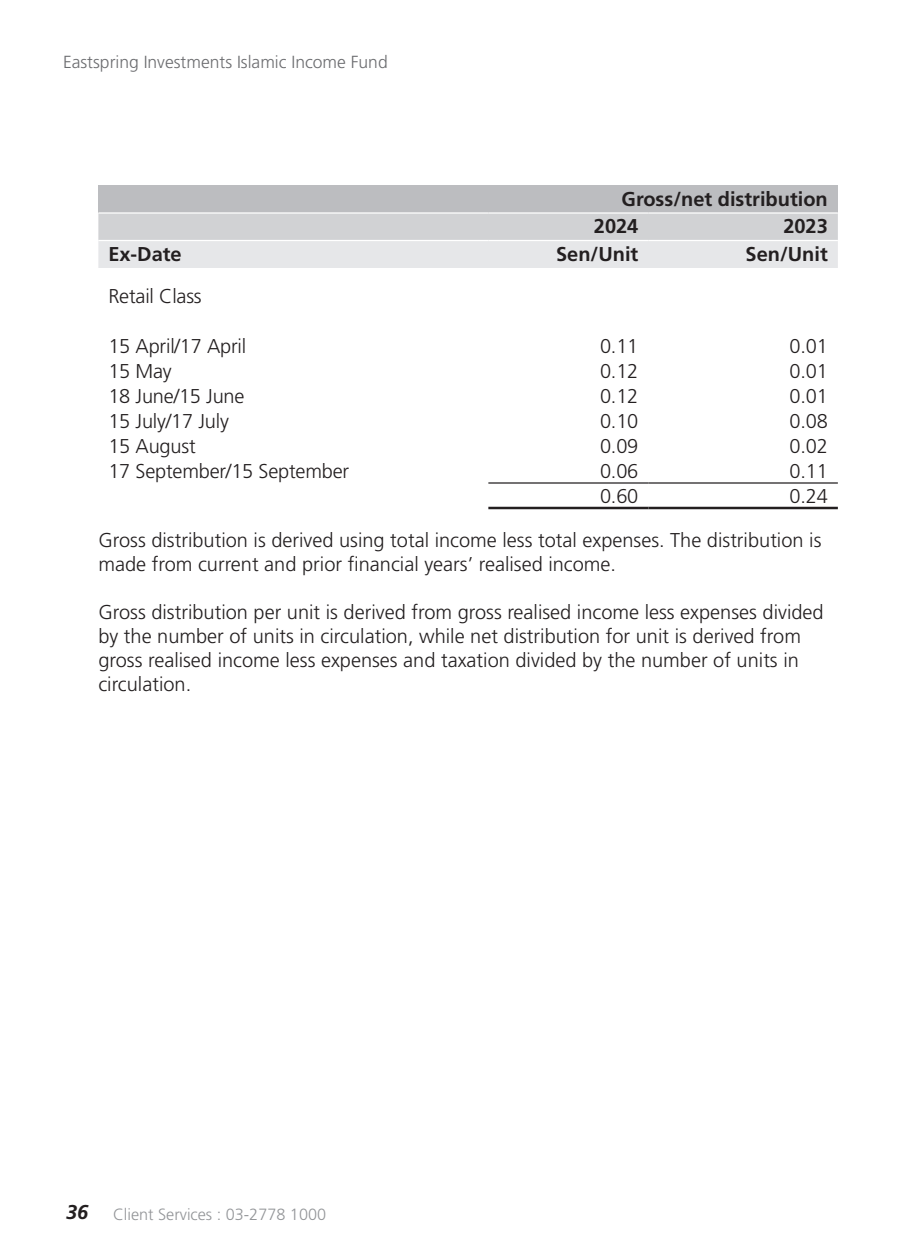
<style>
.page{position:relative;width:900px;height:1260px;background:#fff}
.page>*{position:absolute;margin:0;border:0;box-sizing:border-box;transform-origin:0 0}
.t1{font:300 20px/24px "Frutiger LT Std";color:#231f20}
.t2{font:700 20px/27.5px "Frutiger LT Std";color:#231f20}
.t3{font:300 17.5px "Frutiger LT Std";color:#6c6d70}
.t4{font:300 16.25px "Frutiger LT Std";color:#939598}
.s1{font-weight:700;font-style:italic;font-size:20px;color:#231f20}
</style>
<div class="page">
<div style="left:98px;top:186px;width:740px;height:27px;background:#bcbdc0"></div>
<svg style="left:98px;top:214px;width:740px;height:54px;background:#dbdcde"></svg>
<hr style="left:98px;top:240px;width:390px;height:1px;background:#fff">
<hr style="left:488px;top:240px;width:160px;height:1px;background:#fff">
<hr style="left:648px;top:240px;width:190px;height:1px;background:#fff">
<hr style="left:98px;top:212px;width:390px;height:2px;background:#fff">
<hr style="left:488px;top:212px;width:160px;height:2px;background:#fff">
<hr style="left:648px;top:212px;width:190px;height:2px;background:#fff">
<hr style="left:488px;top:482px;width:160px;height:2px;background:#231f20">
<hr style="left:648px;top:482px;width:190px;height:2px;background:#231f20">
<hr style="left:488px;top:507px;width:160px;height:2px;background:#231f20">
<hr style="left:648px;top:507px;width:190px;height:2px;background:#231f20">
<p class="t3" style="left:63px;top:52px;width:326px">Eastspring Investments Islamic Income Fund</p>
<p class="t2" style="left:594px;top:185px;width:235px;text-indent:28px">Gross/net distribution<br>2024</p>
<p class="t2" style="left:783px;top:212px;width:46px">2023</p>
<p class="t2" style="left:108px;top:240px;width:75px">Ex-Date</p>
<p class="t2" style="left:556px;top:240px;width:84px">Sen/Unit</p>
<p class="t2" style="left:746px;top:240px;width:84px">Sen/Unit</p>
<p class="t1" style="left:108px;top:284px;width:95px">Retail Class</p>
<p class="t1" style="left:108px;top:334px;width:139px">15 April/17 April</p>
<p class="t1" style="left:600px;top:334px;width:40px">0.11</p>
<p class="t1" style="left:790px;top:334px;width:40px">0.01</p>
<p class="t1" style="left:108px;top:359px;width:65px">15 May</p>
<p class="t1" style="left:600px;top:359px;width:40px">0.12</p>
<p class="t1" style="left:790px;top:359px;width:40px">0.01</p>
<p class="t1" style="left:108px;top:384px;width:138px">18 June/15 June</p>
<p class="t1" style="left:600px;top:384px;width:40px">0.12</p>
<p class="t1" style="left:790px;top:384px;width:40px">0.01</p>
<p class="t1" style="left:108px;top:409px;width:122px">15 July/17 July</p>
<p class="t1" style="left:600px;top:409px;width:40px">0.10</p>
<p class="t1" style="left:790px;top:409px;width:40px">0.08</p>
<p class="t1" style="left:108px;top:434px;width:89px">15 August</p>
<p class="t1" style="left:600px;top:434px;width:40px">0.09</p>
<p class="t1" style="left:790px;top:434px;width:40px">0.02</p>
<p class="t1" style="left:108px;top:459px;width:242px">17 September/15 September</p>
<p class="t1" style="left:600px;top:459px;width:40px">0.06</p>
<p class="t1" style="left:790px;top:459px;width:40px">0.11</p>
<p class="t1" style="left:600px;top:484px;width:40px">0.60</p>
<p class="t1" style="left:790px;top:484px;width:40px">0.24</p>
<p class="t1" style="left:98px;top:528px;width:725px">Gross distribution is derived using total income less total expenses. The distribution is made from current and prior financial years’ realised income.</p>
<p class="t1" style="left:98px;top:600px;width:727px">Gross distribution per unit is derived from gross realised income less expenses divided by the number of units in circulation, while net distribution for unit is derived from gross realised income less expenses and taxation divided by the number of units in circulation.</p>
<p class="t4" style="left:66px;top:1205px;width:262px"><span class="s1">36</span> Client Services : 03-2778 1000</p>
</div>
